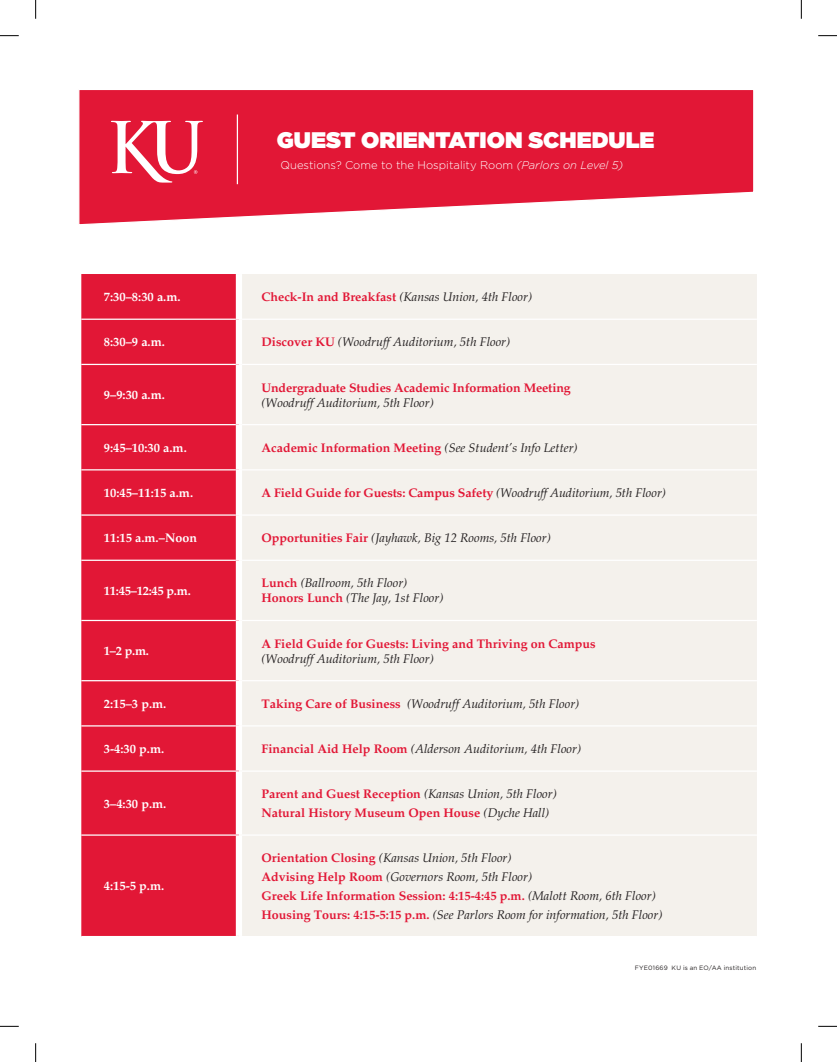
<style>
.page{position:relative;width:837px;height:1062px;background:#fff}
.page>*{position:absolute;margin:0;border:0;box-sizing:border-box;transform-origin:0 0}
.t1{font:900 22.5px "Gotham";color:#fff}
.t2{font:italic 12.5px/18.8px "Palatino";color:#231f20}
.t3{font:700 12.5px/18.8px "Palatino";color:#e21736}
.t4{font:700 12.5px "Palatino";color:#fff}
.t5{font:300 11.25px "Gotham";color:#fff}
.t6{font:6.25px "Gotham";letter-spacing:.025em;color:#231f20}
.s1{font-style:italic}
.s2{font-weight:700;font-style:normal;color:#e21736}
.s3{font-weight:400;font-style:italic;color:#231f20}
</style>
<div class="page">
<svg style="left:79px;top:90px;width:675px;height:135px;background:#e53651"></svg>
<div style="left:81px;top:274px;width:155px;height:661px;background:#e21736"></div>
<div style="left:242px;top:274px;width:514px;height:661px;background:#f4f1ec"></div>
<hr style="left:81px;top:318px;width:155px;height:2px;background:#fff">
<hr style="left:242px;top:318px;width:514px;height:2px;background:#fff">
<hr style="left:81px;top:364px;width:155px;height:1px;background:#fff">
<hr style="left:242px;top:364px;width:514px;height:1px;background:#fff">
<hr style="left:81px;top:424px;width:155px;height:1px;background:#fff">
<hr style="left:242px;top:424px;width:514px;height:1px;background:#fff">
<hr style="left:81px;top:469px;width:155px;height:1px;background:#fff">
<hr style="left:242px;top:469px;width:514px;height:1px;background:#fff">
<hr style="left:81px;top:514px;width:155px;height:1px;background:#fff">
<hr style="left:242px;top:514px;width:514px;height:1px;background:#fff">
<hr style="left:81px;top:559px;width:155px;height:1px;background:#fff">
<hr style="left:242px;top:559px;width:514px;height:1px;background:#fff">
<hr style="left:81px;top:619px;width:155px;height:2px;background:#fff">
<hr style="left:242px;top:619px;width:514px;height:2px;background:#fff">
<hr style="left:81px;top:680px;width:155px;height:1px;background:#fff">
<hr style="left:242px;top:680px;width:514px;height:1px;background:#fff">
<hr style="left:81px;top:725px;width:155px;height:1px;background:#fff">
<hr style="left:242px;top:725px;width:514px;height:1px;background:#fff">
<hr style="left:81px;top:770px;width:158px;height:1px;background:#fff">
<hr style="left:239px;top:770px;width:517px;height:1px;background:#fff">
<hr style="left:81px;top:834px;width:158px;height:1px;background:#fff">
<hr style="left:239px;top:834px;width:517px;height:1px;background:#fff">
<hr style="left:237px;top:114px;width:1px;height:70px;background:#fff">
<svg style="left:111px;top:121px;width:92px;height:61px"></svg>
<svg style="left:0;top:35px;width:19px;height:1px"></svg>
<svg style="left:818px;top:35px;width:18px;height:1px"></svg>
<svg style="left:0;top:1025px;width:19px;height:1px"></svg>
<svg style="left:818px;top:1025px;width:18px;height:1px"></svg>
<svg style="left:35px;top:0;width:1px;height:19px"></svg>
<svg style="left:35px;top:1043px;width:1px;height:18px"></svg>
<svg style="left:800px;top:0;width:1px;height:19px"></svg>
<svg style="left:800px;top:1043px;width:1px;height:18px"></svg>
<h1 class="t1" style="left:277px;top:124px;width:379px">GUEST ORIENTATION SCHEDULE</h1>
<p class="t5" style="left:280px;top:158px;width:344px">Questions? Come to the Hospitality Room <span class="s1">(Parlors on Level 5)</span></p>
<p class="t4" style="left:104px;top:289px;width:78px">7:30–8:30 a.m.</p>
<p class="t2" style="left:261px;top:288px;width:272px"><span class="s2">Check-In and Breakfast</span> (Kansas Union, 4th Floor)</p>
<p class="t4" style="left:104px;top:335px;width:63px">8:30–9 a.m.</p>
<p class="t2" style="left:261px;top:333px;width:250px"><span class="s2">Discover KU</span> (Woodruff Auditorium, 5th Floor)</p>
<p class="t4" style="left:104px;top:387px;width:63px">9–9:30 a.m.</p>
<p class="t3" style="left:261px;top:378px;width:311px">Undergraduate Studies Academic Information Meeting</p>
<p class="t2" style="left:261px;top:393px;width:174px">(Woodruff Auditorium, 5th Floor)</p>
<p class="t4" style="left:104px;top:440px;width:84px">9:45–10:30 a.m.</p>
<p class="t3" style="left:261px;top:438px;width:317px">Academic Information Meeting <span class="s3">(See Student’s Info Letter)</span></p>
<p class="t4" style="left:104px;top:485px;width:91px">10:45–11:15 a.m.</p>
<p class="t3" style="left:261px;top:483px;width:406px">A Field Guide for Guests: Campus Safety <span class="s3">(Woodruff Auditorium, 5th Floor)</span></p>
<p class="t4" style="left:104px;top:530px;width:95px">11:15 a.m.–Noon</p>
<p class="t2" style="left:261px;top:528px;width:291px"><span class="s2">Opportunities Fair</span> (Jayhawk, Big 12 Rooms, 5th Floor)</p>
<p class="t4" style="left:104px;top:583px;width:88px">11:45–12:45 p.m.</p>
<p class="t2" style="left:261px;top:576px;width:183px;line-height:15px"><span class="s2">Lunch</span> (Ballroom, 5th Floor)<br><span class="s2">Honors Lunch</span> (The Jay, 1st Floor)</p>
<p class="t4" style="left:104px;top:643px;width:47px">1–2 p.m.</p>
<p class="t3" style="left:261px;top:634px;width:336px">A Field Guide for Guests: Living and Thriving on Campus</p>
<p class="t2" style="left:261px;top:649px;width:174px">(Woodruff Auditorium, 5th Floor)</p>
<p class="t4" style="left:104px;top:696px;width:64px">2:15–3 p.m.</p>
<p class="t2" style="left:261px;top:694px;width:319px"><span class="s2">Taking Care of Business</span> (Woodruff Auditorium, 5th Floor)</p>
<p class="t4" style="left:104px;top:741px;width:62px">3-4:30 p.m.</p>
<p class="t2" style="left:261px;top:739px;width:321px"><span class="s2">Financial Aid Help Room</span> (Alderson Auditorium, 4th Floor)</p>
<p class="t4" style="left:104px;top:796px;width:64px">3–4:30 p.m.</p>
<p class="t3" style="left:261px;top:784px;width:297px">Parent and Guest Reception <span class="s3">(Kansas Union, 5th Floor)<br></span>Natural History Museum Open House <span class="s3">(Dyche Hall)</span></p>
<p class="t4" style="left:104px;top:878px;width:62px">4:15-5 p.m.</p>
<p class="t2" style="left:261px;top:848px;width:402px"><span class="s2">Orientation Closing</span> (Kansas Union, 5th Floor)<br><span class="s2">Advising Help Room</span> (Governors Room, 5th Floor)<br><span class="s2">Greek Life Information Session: 4:15-4:45 p.m.</span> (Malott Room, 6th Floor)<br><span class="s2">Housing Tours: 4:15-5:15 p.m.</span> (See Parlors Room for information, 5th Floor)</p>
<p class="t6" style="left:634px;top:963px;width:123px">FYE01669 KU is an EO/AA institution</p>
</div>
